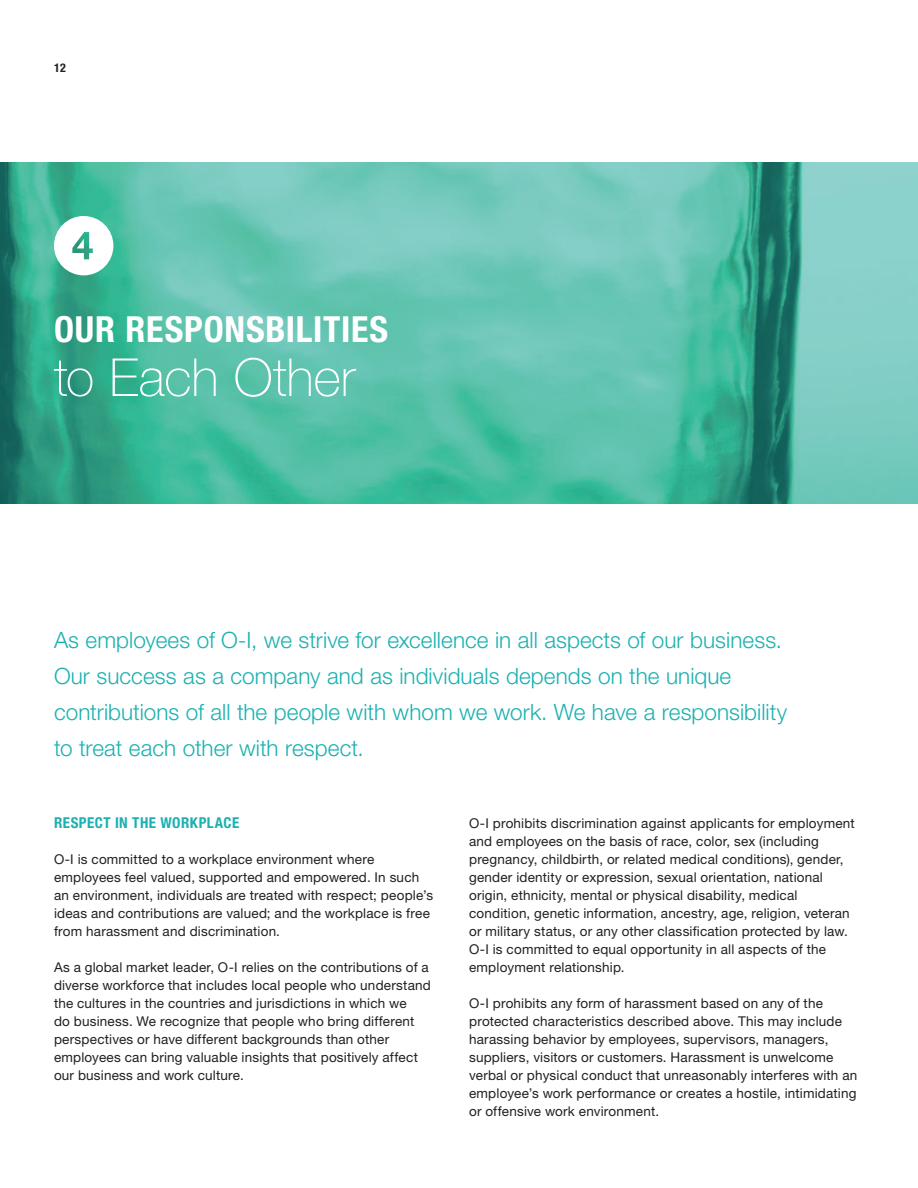
<style>
.page{position:relative;width:918px;height:1188px;background:#fff}
.page>*{position:absolute;margin:0;border:0;box-sizing:border-box;transform-origin:0 0}
.Chapter_Header_Main{font:100 52.5px "Helvetica Neue LT Std";letter-spacing:-.005em;color:#fff}
.Chapter_Header_Conde{font:700 condensed 36px "Helvetica Neue LT Std";letter-spacing:.02em;color:#fff}
.Intro_Blue{font:300 22.5px/36px "Helvetica Neue LT Std";letter-spacing:.005em;color:#1bb1b0}
.Header_Blue{font:700 condensed 15px "Helvetica Neue LT Std";letter-spacing:.03em;color:#1bb1b0}
.Body_Copy{font:13.5px/18px "Helvetica Neue LT Std";letter-spacing:.015em;color:#231f20}
.t1{font:700 condensed 12px "Helvetica Neue LT Std";color:#231f20}
</style>
<div class="page">
<img style="left:0;top:162px;width:918px;height:342px">
<svg style="left:54px;top:216px;width:59px;height:59px"></svg>
<p class="t1" style="left:54px;top:60px;width:14px">12</p>
<p class="Chapter_Header_Conde" style="left:54px;top:307px;width:336px">OUR RESPONSBILITIES</p>
<p class="Chapter_Header_Main" style="left:54px;top:347px;width:303px">to Each Other</p>
<p class="Intro_Blue" style="left:54px;top:622px;width:735px">As employees of O-I, we strive for excellence in all aspects of our business.<br>Our success as a company and as individuals depends on the unique contributions of all the people with whom we work. We have a responsibility to treat each other with respect.</p>
<p class="Header_Blue" style="left:54px;top:814px;width:187px">RESPECT IN THE WORKPLACE</p>
<p class="Body_Copy" style="left:54px;top:850px;width:381px">O-I is committed to a workplace environment where employees feel valued, supported and empowered. In such an environment, individuals are treated with respect; people’s ideas and contributions are valued; and the workplace is free from harassment and discrimination.</p>
<p class="Body_Copy" style="left:54px;top:958px;width:378px">As a global market leader, O-I relies on the contributions of a diverse workforce that includes local people who understand the cultures in the countries and jurisdictions in which we<br>do business. We recognize that people who bring different perspectives or have different backgrounds than other employees can bring valuable insights that positively affect our business and work culture.</p>
<p class="Body_Copy" style="left:469px;top:814px;width:387px">O-I prohibits discrimination against applicants for employment and employees on the basis of race, color, sex (including pregnancy, childbirth, or related medical conditions), gender, gender identity or expression, sexual orientation, national origin, ethnicity, mental or physical disability, medical condition, genetic information, ancestry, age, religion, veteran or military status, or any other classification protected by law.<br>O-I is committed to equal opportunity in all aspects of the employment relationship.</p>
<p class="Body_Copy" style="left:469px;top:994px;width:390px">O-I prohibits any form of harassment based on any of the protected characteristics described above. This may include harassing behavior by employees, supervisors, managers, suppliers, visitors or customers. Harassment is unwelcome verbal or physical conduct that unreasonably interferes with an employee’s work performance or creates a hostile, intimidating or offensive work environment.</p>
</div>
